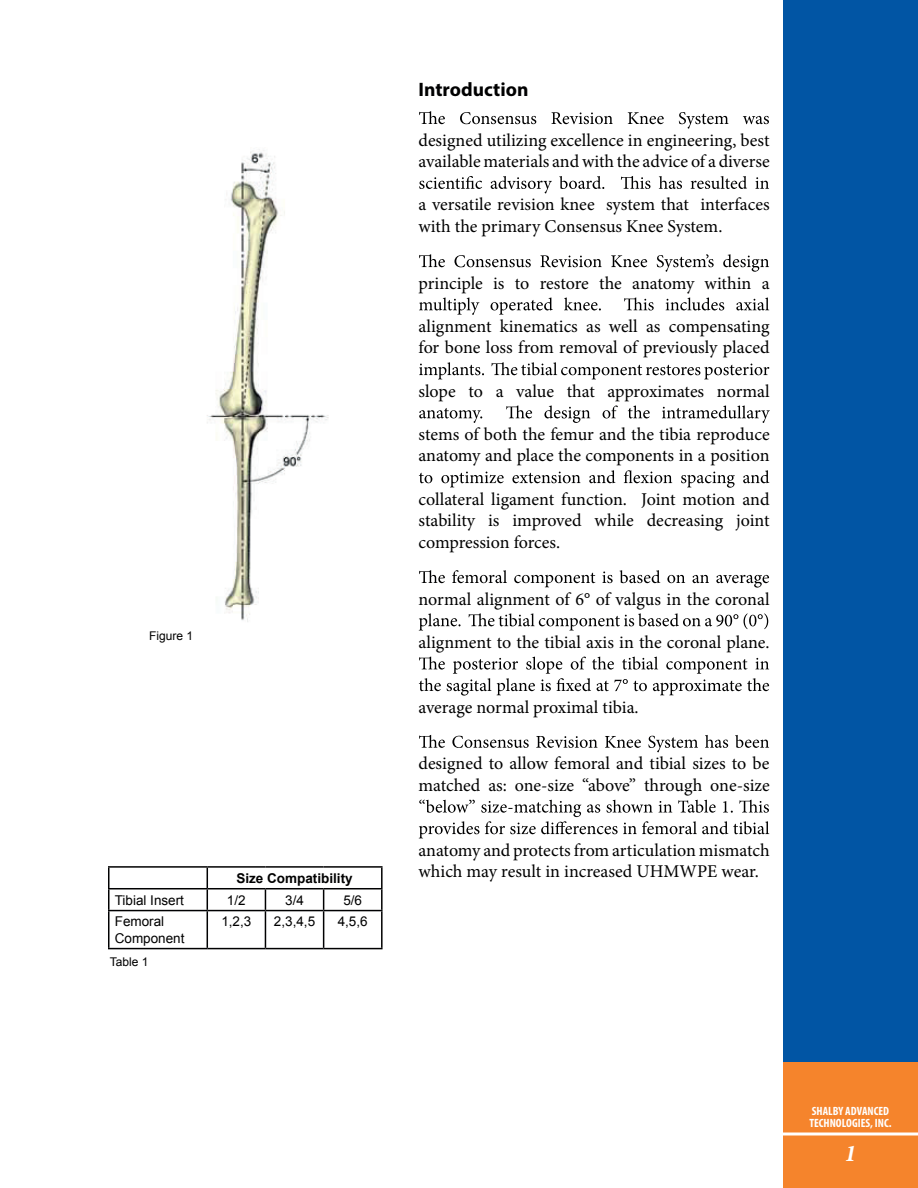
<style>
.page{position:relative;width:918px;height:1188px;background:#fff}
.page>*{position:absolute;margin:0;border:0;box-sizing:border-box;transform-origin:0 0}
.t1{font:italic 700 24px "Minion Pro";color:#fff}
.t2{font:700 19.5px "Myriad Pro";color:#000001}
.t3{font:18px/21.6px "Minion Pro";color:#000001}
.t4{font:13.5px/16.2px "Arial";color:#000001}
.t5{font:700 13.5px "Arial";color:#000001}
.t6{font:700 condensed 12px/12px "Myriad Pro";color:#fff}
.t7{font:12px "Arial";color:#000001}
</style>
<div class="page">
<img style="left:207px;top:149px;width:122px;height:473px">
<hr style="left:108px;top:866px;width:99px;height:2px;background:#000001">
<hr style="left:108px;top:868px;width:2px;height:20px;background:#000001">
<hr style="left:207px;top:866px;width:58px;height:2px;background:#000001">
<hr style="left:265px;top:866px;width:59px;height:2px;background:#000001">
<hr style="left:324px;top:866px;width:59px;height:2px;background:#000001">
<hr style="left:381px;top:868px;width:2px;height:20px;background:#000001">
<hr style="left:108px;top:888px;width:99px;height:1px;background:#000001">
<hr style="left:108px;top:889px;width:2px;height:21px;background:#000001">
<hr style="left:207px;top:888px;width:58px;height:1px;background:#000001">
<svg style="left:207px;top:868px;width:1px;height:42px"></svg>
<hr style="left:265px;top:888px;width:59px;height:1px;background:#000001">
<svg style="left:265px;top:889px;width:1px;height:21px"></svg>
<hr style="left:324px;top:888px;width:59px;height:1px;background:#000001">
<svg style="left:323px;top:889px;width:1px;height:21px"></svg>
<hr style="left:381px;top:889px;width:2px;height:21px;background:#000001">
<hr style="left:108px;top:910px;width:99px;height:1px;background:#000001">
<hr style="left:108px;top:911px;width:2px;height:37px;background:#000001">
<hr style="left:207px;top:910px;width:58px;height:1px;background:#000001">
<hr style="left:207px;top:911px;width:1px;height:37px;background:#000001">
<hr style="left:265px;top:910px;width:59px;height:1px;background:#000001">
<hr style="left:265px;top:911px;width:1px;height:37px;background:#000001">
<hr style="left:324px;top:910px;width:59px;height:1px;background:#000001">
<hr style="left:323px;top:911px;width:1px;height:37px;background:#000001">
<hr style="left:381px;top:911px;width:2px;height:37px;background:#000001">
<hr style="left:108px;top:948px;width:99px;height:1px;background:#000001">
<hr style="left:207px;top:948px;width:58px;height:1px;background:#000001">
<hr style="left:265px;top:948px;width:59px;height:1px;background:#000001">
<hr style="left:324px;top:948px;width:59px;height:1px;background:#000001">
<div style="left:783px;top:0;width:135px;height:1188px;background:#0155a4"></div>
<div style="left:783px;top:1062px;width:135px;height:126px;background:#f5842c"></div>
<svg style="left:783px;top:1132px;width:135px;height:4px"></svg>
<svg style="left:419px;top:111px;width:350px;height:18px"></svg>
<svg style="left:419px;top:176px;width:350px;height:17px"></svg>
<svg style="left:419px;top:254px;width:350px;height:18px"></svg>
<svg style="left:419px;top:297px;width:350px;height:18px"></svg>
<svg style="left:419px;top:362px;width:350px;height:17px"></svg>
<svg style="left:419px;top:405px;width:351px;height:18px"></svg>
<svg style="left:419px;top:470px;width:350px;height:18px"></svg>
<svg style="left:419px;top:570px;width:350px;height:18px"></svg>
<svg style="left:419px;top:613px;width:349px;height:17px"></svg>
<svg style="left:419px;top:657px;width:350px;height:39px"></svg>
<svg style="left:419px;top:735px;width:350px;height:17px"></svg>
<svg style="left:419px;top:800px;width:350px;height:38px"></svg>
<p class="t7" style="left:149px;top:627px;width:46px">Figure 1</p>
<p class="t5" style="left:236px;top:869px;width:118px">Size Compatibility</p>
<p class="t4" style="left:115px;top:892px;width:71px">Tibial Insert</p>
<p class="t4" style="left:227px;top:892px;width:20px">1/2</p>
<p class="t4" style="left:285px;top:892px;width:20px">3/4</p>
<p class="t4" style="left:343px;top:892px;width:20px">5/6</p>
<p class="t4" style="left:115px;top:914px;width:71px">Femoral<br>Component</p>
<p class="t4" style="left:221px;top:914px;width:32px">1,2,3</p>
<p class="t4" style="left:274px;top:914px;width:43px">2,3,4,5</p>
<p class="t4" style="left:338px;top:914px;width:32px">4,5,6</p>
<p class="t7" style="left:110px;top:954px;width:40px">Table 1</p>
<p class="t2" style="left:418px;top:76px;width:111px">Introduction</p>
<p class="t3" style="left:418px;top:129px;width:353px">designed utilizing excellence in engineering, best available materials and with the advice of a diverse</p>
<p class="t3" style="left:418px;top:194px;width:353px">a versatile revision knee system that interfaces with the primary Consensus Knee System.</p>
<p class="t3" style="left:418px;top:272px;width:353px">principle is to restore the anatomy within a</p>
<p class="t3" style="left:418px;top:315px;width:353px">alignment kinematics as well as compensating for bone loss from removal of previously placed</p>
<p class="t3" style="left:418px;top:380px;width:353px">slope to a value that approximates normal</p>
<p class="t3" style="left:418px;top:423px;width:353px">stems of both the femur and the tibia reproduce anatomy and place the components in a position</p>
<p class="t3" style="left:418px;top:488px;width:353px;text-align:justify">collateral ligament function. Joint motion and stability is improved while decreasing joint compression forces.</p>
<p class="t3" style="left:418px;top:588px;width:353px">normal alignment of 6° of valgus in the coronal</p>
<p class="t3" style="left:418px;top:631px;width:353px">alignment to the tibial axis in the coronal plane.</p>
<p class="t3" style="left:418px;top:696px;width:222px">average normal proximal tibia.</p>
<p class="t3" style="left:418px;top:753px;width:353px">designed to allow femoral and tibial sizes to be matched as: one-size “above” through one-size</p>
<p class="t3" style="left:418px;top:839px;width:353px">anatomy and protects from articulation mismatch which may result in increased UHMWPE wear.</p>
<p class="t6" style="left:809px;top:1105px;width:84px">SHALBY ADVANCED<br>TECHNOLOGIES, INC.</p>
<h1 class="t1" style="left:845px;top:1136px;width:13px">1</h1>
</div>
